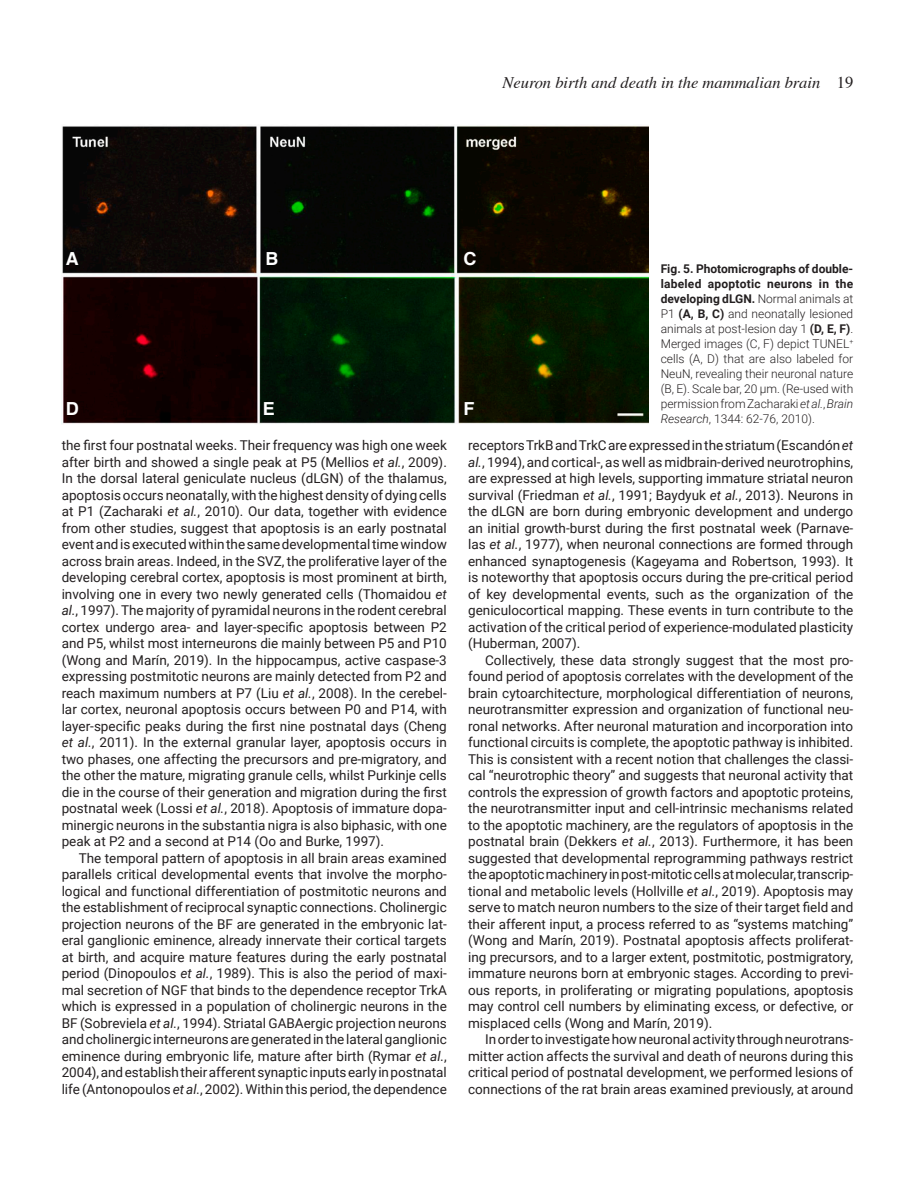
<style>
.page{position:relative;width:915px;height:1191px;background:#fff}
.page>*{position:absolute;margin:0;border:0;box-sizing:border-box;transform-origin:0 0}
.t1{font:700 18px "Helvetica";color:#fff}
.t2{font:italic 16.5px "Times";color:#231f20}
.t3{font:13.5px/16.5px "Roboto";color:#231f20;text-align:justify}
.t4{font:300 12px/15px "Roboto";color:#231f20;text-align:justify}
.s1{font-style:normal}
.s2{font-weight:700}
.s3{font-style:italic}
</style>
<div class="page">
<img style="left:62px;top:125px;width:586px;height:299px">
<p class="t2" style="left:502px;top:74px;width:352px">Neuron birth and death in the mammalian brain <span class="s1">19</span></p>
<h1 class="t1" style="left:66px;top:248px;width:14px">A</h1>
<h1 class="t1" style="left:265px;top:248px;width:14px">B</h1>
<h1 class="t1" style="left:463px;top:248px;width:14px">C</h1>
<h1 class="t1" style="left:66px;top:397px;width:14px">D</h1>
<h1 class="t1" style="left:263px;top:397px;width:14px">E</h1>
<h1 class="t1" style="left:463px;top:397px;width:12px">F</h1>
<p class="t4" style="left:660px;top:260px;width:194px"><span class="s2">Fig. 5. Photomicrographs of double&shy;labeled apoptotic neurons in the developing dLGN.</span> Normal animals at P1 <span class="s2">(A, B, C)</span> and neonatally lesioned animals at post-lesion day 1 <span class="s2">(D, E, F)</span>.<br>Merged images (C, F) depict TUNEL<sup>+ </sup>cells (A, D) that are also labeled for NeuN, revealing their neuronal nature (B, E). Scale bar, 20 μm. (Re-used with permission from Zacharaki <span class="s3">et al.</span>, <span class="s3">Brain Research</span>, 1344: 62-76, 2010).</p>
<p class="t3" style="left:62px;top:437px;width:386px">the first four postnatal weeks. Their frequency was high one week after birth and showed a single peak at P5 (Mellios <span class="s3">et al.</span>, 2009).<br>In the dorsal lateral geniculate nucleus (dLGN) of the thalamus, apoptosis occurs neonatally, with the highest density of dying cells at P1 (Zacharaki <span class="s3">et al.</span>, 2010). Our data, together with evidence from other studies, suggest that apoptosis is an early postnatal event and is executed within the same developmental time window across brain areas. Indeed, in the SVZ, the proliferative layer of the developing cerebral cortex, apoptosis is most prominent at birth, involving one in every two newly generated cells (Thomaidou <span class="s3">et al.</span>, 1997). The majority of pyramidal neurons in the rodent cerebral cortex undergo area- and layer-specific apoptosis between P2 and P5, whilst most interneurons die mainly between P5 and P10 (Wong and Marín, 2019). In the hippocampus, active caspase-3 expressing postmitotic neurons are mainly detected from P2 and reach maximum numbers at P7 (Liu <span class="s3">et al.</span>, 2008). In the cerebel&shy;lar cortex, neuronal apoptosis occurs between P0 and P14, with layer-specific peaks during the first nine postnatal days (Cheng <span class="s3">et al.</span>, 2011). In the external granular layer, apoptosis occurs in two phases, one affecting the precursors and pre-migratory, and the other the mature, migrating granule cells, whilst Purkinje cells die in the course of their generation and migration during the first postnatal week (Lossi <span class="s3">et al.</span>, 2018). Apoptosis of immature dopa&shy;minergic neurons in the substantia nigra is also biphasic, with one peak at P2 and a second at P14 (Oo and Burke, 1997).</p>
<p class="t3" style="left:62px;top:849px;width:386px;text-indent:17px">The temporal pattern of apoptosis in all brain areas examined parallels critical developmental events that involve the morpho&shy;logical and functional differentiation of postmitotic neurons and the establishment of reciprocal synaptic connections. Cholinergic projection neurons of the BF are generated in the embryonic lat&shy;eral ganglionic eminence, already innervate their cortical targets at birth, and acquire mature features during the early postnatal period (Dinopoulos <span class="s3">et al.</span>, 1989). This is also the period of maxi&shy;mal secretion of N GF that binds to the dependence receptor TrkA which is expressed in a population of cholinergic neurons in the BF (Sobreviela <span class="s3">et al.</span>, 1994). Striatal GABAergic projection neurons and cholinergic interneurons are generated in the lateral ganglionic eminence during embryonic life, mature after birth (Rymar <span class="s3">et al.</span>, 2004), and establish their afferent synaptic inputs early in postnatal life (Antonopoulos <span class="s3">et al.</span>, 2002). Within this period, the dependence</p>
<p class="t3" style="left:468px;top:437px;width:386px">receptors TrkB and TrkC are expressed in the striatum (Escandón <span class="s3">et al.</span>, 1994), and cortical-, as well as midbrain-derived neurotrophins, are expressed at high levels, supporting immature striatal neuron survival (Friedman <span class="s3">et al.</span>, 1991; Baydyuk <span class="s3">et al.</span>, 2013). Neurons in the dLGN are born during embryonic development and undergo an initial growth-burst during the first postnatal week (Parnave&shy;las <span class="s3">et al.</span>, 1977), when neuronal connections are formed through enhanced synaptogenesis (Kageyama and Robertson, 1993). It is noteworthy that apoptosis occurs during the pre-critical period of key developmental events, such as the organization of the geniculocortical mapping. These events in turn contribute to the activation of the critical period of experience-modulated plasticity (H uberman, 2007).</p>
<p class="t3" style="left:468px;top:651px;width:386px;text-indent:17px">Collectively, these data strongly suggest that the most pro&shy;found period of apoptosis correlates with the development of the brain cytoarchitecture, morphological differentiation of neurons, neurotransmitter expression and organization of functional neu&shy;ronal networks. After neuronal maturation and incorporation into functional circuits is complete, the apoptotic pathway is inhibited.<br>This is consistent with a recent notion that challenges the classi&shy;cal “neurotrophic theory” and suggests that neuronal activity that controls the expression of growth factors and apoptotic proteins, the neurotransmitter input and cell-intrinsic mechanisms related to the apoptotic machinery, are the regulators of apoptosis in the postnatal brain (Dekkers <span class="s3">et al.</span>, 2013). Furthermore, it has been suggested that developmental reprogramming pathways restrict the apoptotic machinery in post-mitotic cells at molecular, transcrip&shy;tional and metabolic levels (Hollville <span class="s3">et al.</span>, 2019). Apoptosis may serve to match neuron numbers to the size of their target field and their afferent input, a process referred to as “systems matching” (Wong and Marín, 2019). Postnatal apoptosis affects proliferat&shy;ing precursors, and to a larger extent, postmitotic, postmigratory, immature neurons born at embryonic stages. According to previ&shy;ous reports, in proliferating or migrating populations, apoptosis may control cell numbers by eliminating excess, or defective, or misplaced cells (Wong and Marín, 2019).</p>
<p class="t3" style="left:468px;top:1030px;width:386px;text-indent:17px">In order to investigate how neuronal activity through neurotrans&shy;mitter action affects the survival and death of neurons during this critical period of postnatal development, we performed lesions of connections of the rat brain areas examined previously, at around</p>
</div>
